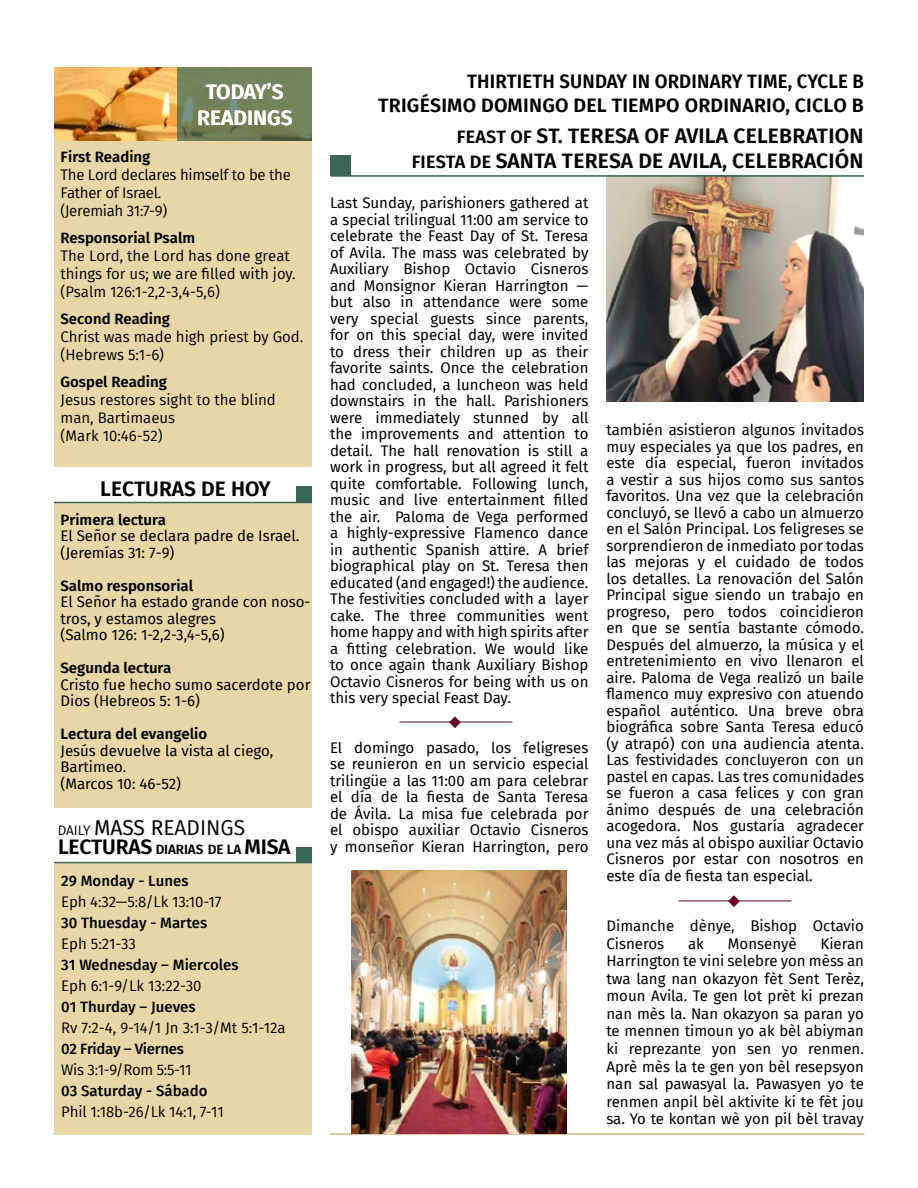
<style>
.page{position:relative;width:918px;height:1188px;background:#fff}
.page>*{position:absolute;margin:0;border:0;box-sizing:border-box;transform-origin:0 0}
.t1{font:600 21px/25.2px "Fira Sans";letter-spacing:.01em;color:#000;text-align:right}
.t2{font:600 21px/18.9px "Fira Sans";letter-spacing:-.01em;color:#000}
.t3{font:600 21px/25.2px "Fira Sans";color:#fff;text-align:center}
.t4{font:600 19.5px/23.4px "Fira Sans";letter-spacing:.01em;color:#000;text-align:right;scale:.95 1}
.t5{font:15px/16.5px "Fira Sans";color:#000}
.t6{font:15px/18px "Fira Sans";color:#000}
.t7{font:600 15px "Fira Sans";color:#000}
.t8{font:500 15px "Fira Sans";color:#000}
.t9{font:15px/18px "Fira Sans";letter-spacing:-.02em;color:#000}
.t10{font:500 15px "Fira Sans";letter-spacing:-.02em;color:#000}
.s1{font-weight:400;font-size:13.5px}
.s2{font-weight:400}
.s3{font-size:13.5px}
.s4{font-size:18px}
</style>
<div class="page">
<img style="left:606px;top:177px;width:258px;height:225px">
<img style="left:54px;top:68px;width:124px;height:73px">
<div style="left:54px;top:141px;width:258px;height:326px;background:#e8d7a6"></div>
<div style="left:54px;top:503px;width:258px;height:305px;background:#e8d7a6"></div>
<div style="left:54px;top:863px;width:258px;height:272px;background:#e8d7a6"></div>
<svg style="left:178px;top:68px;width:134px;height:73px;background:#718059"></svg>
<hr style="left:54px;top:502px;width:258px;height:1px;background:#396655">
<div style="left:296px;top:486px;width:16px;height:17px;background:#396655"></div>
<hr style="left:54px;top:862px;width:258px;height:1px;background:#396655">
<div style="left:296px;top:847px;width:16px;height:16px;background:#396655"></div>
<hr style="left:330px;top:1134px;width:534px;height:1px;background:#b9913f">
<hr style="left:331px;top:175px;width:533px;height:2px;background:#396655">
<div style="left:331px;top:155px;width:20px;height:21px;background:#396655"></div>
<img style="left:351px;top:871px;width:216px;height:263px">
<svg style="left:449px;top:716px;width:12px;height:12px"></svg>
<hr style="left:400px;top:722px;width:112px;height:1px;background:#640221">
<svg style="left:728px;top:895px;width:12px;height:12px"></svg>
<hr style="left:679px;top:901px;width:112px;height:1px;background:#640221">
<h1 class="t3" style="left:197px;top:78px;width:97px">TODAY’S<br>READINGS</h1>
<p class="t7" style="left:61px;top:144px;width:91px">First Reading</p>
<p class="t9" style="left:61px;top:165px;width:232px">The Lord declares himself to be the<br>Father of Israel.<br>(Jeremiah 31:7-9)</p>
<p class="t7" style="left:61px;top:225px;width:136px">Responsorial Psalm</p>
<p class="t6" style="left:61px;top:246px;width:237px">The Lord, the Lord has done great things for us; we are filled with joy. (Psalm 126:1-2,2-3,4-5,6)</p>
<p class="t7" style="left:61px;top:306px;width:111px">Second Reading</p>
<p class="t6" style="left:61px;top:327px;width:244px">Christ was made high priest by God. (Hebrews 5:1-6)</p>
<p class="t7" style="left:61px;top:369px;width:108px">Gospel Reading</p>
<p class="t6" style="left:61px;top:390px;width:217px">Jesus restores sight to the blind man, Bartimaeus<br>(Mark 10:46-52)</p>
<h1 class="t1" style="left:100px;top:475px;width:172px">LECTURAS DE HOY</h1>
<p class="t7" style="left:61px;top:507px;width:107px">Primera lectura</p>
<p class="t5" style="left:61px;top:527px;width:240px">El Señor se declara padre de Israel. (Jeremías 31: 7-9)</p>
<p class="t7" style="left:61px;top:573px;width:134px">Salmo responsorial</p>
<p class="t5" style="left:61px;top:593px;width:252px">El Señor ha estado grande con noso&shy;tros, y estamos alegres<br>(Salmo 126: 1-2,2-3,4-5,6)</p>
<p class="t7" style="left:61px;top:656px;width:112px">Segunda lectura</p>
<p class="t5" style="left:61px;top:676px;width:251px">Cristo fue hecho sumo sacerdote por<br>Dios (Hebreos 5: 1-6)</p>
<p class="t7" style="left:61px;top:722px;width:148px">Lectura del evangelio</p>
<p class="t5" style="left:61px;top:742px;width:214px">Jesús devuelve la vista al ciego,<br>Bartimeo.<br>(Marcos 10: 46-52)</p>
<h1 class="t2" style="left:58px;top:817px;width:234px"><span class="s1">DAILY</span> <span class="s2">MASS RE</span><span class="s2">ADINGS<br></span>LECTURAS <span class="s3">DIARIAS DE LA</span> MISA</h1>
<p class="t8" style="left:61px;top:869px;width:129px">29 Monday - Lunes</p>
<p class="t6" style="left:61px;top:892px;width:162px">Eph 4:32—5:8/Lk 13:10-17</p>
<p class="t8" style="left:61px;top:911px;width:148px">30 Thuesday - Martes</p>
<p class="t6" style="left:61px;top:934px;width:76px">Eph 5:21-33</p>
<p class="t8" style="left:61px;top:953px;width:179px">31 Wednesday – Miercoles</p>
<p class="t6" style="left:61px;top:976px;width:142px">Eph 6:1-9/Lk 13:22-30</p>
<p class="t8" style="left:61px;top:995px;width:136px">01 Thurday – Jueves</p>
<p class="t6" style="left:61px;top:1018px;width:226px">Rv 7:2-4, 9-14/1 Jn 3:1-3/Mt 5:1-12a</p>
<p class="t10" style="left:61px;top:1037px;width:124px">02 Friday – Viernes</p>
<p class="t6" style="left:61px;top:1060px;width:132px">Wis 3:1-9/Rom 5:5-11</p>
<p class="t8" style="left:61px;top:1079px;width:148px">03 Saturday - Sábado</p>
<p class="t6" style="left:61px;top:1102px;width:164px">Phil 1:18b-26/Lk 14:1, 7-11</p>
<h2 class="t4" style="left:378px;top:69px;width:513px">THIRTIETH SUNDAY IN ORDINARY TIME, CYCLE B<br>TRIGÉSIMO DOMINGO DEL TIEMPO ORDINARIO, CICLO B</h2>
<h1 class="t1" style="left:412px;top:122px;width:453px"><span class="s4">FEAST OF</span> ST. TERESA OF AVILA CELEBRATION<br><span class="s4">FIESTA DE</span> SANTA TERESA DE AVILA, CELEBRACIÓN</h1>
<p class="t5" style="left:330px;top:194px;width:260px;text-align:justify">Last Sunday, parishioners gathered at a special trilingual 11:00 am service to celebrate the Feast Day of St. Teresa of Avila. The mass was celebrated by Auxiliary Bishop Octavio Cisneros and Monsignor Kieran Harrington — but also in attendance were some very special guests since parents, for on this special day, were invited to dress their children up as their favorite saints. Once the celebration had concluded, a luncheon was held downstairs in the hall. Parishioners were immediately stunned by all the improvements and attention to detail. The hall renovation is still a work in progress, but all agreed it felt quite comfortable. Following lunch, music and live entertainment filled the air. Paloma de Vega performed a highly-expressive Flamenco dance in authentic Spanish attire. A brief biographical play on St. Teresa then educated (and engaged!) the audience.<br>The festivities concluded with a layer cake. The three communities went home happy and with high spirits after a fitting celebration. We would like to once again thank Auxiliary Bishop Octavio Cisneros for being with us on this very special Feast Day.</p>
<p class="t5" style="left:330px;top:739px;width:260px;text-align:justify">El domingo pasado, los feligreses se reunieron en un servicio especial trilingüe a las 11:00 am para celebrar el día de la fiesta de Santa Teresa de Ávila. La misa fue celebrada por el obispo auxiliar Octavio Cisneros y monseñor Kieran Harrington, pero</p>
<p class="t5" style="left:606px;top:421px;width:259px;text-align:justify">también asistieron algunos invitados muy especiales ya que los padres, en este día especial, fueron invitados a vestir a sus hijos como sus santos favoritos. Una vez que la celebración concluyó, se llevó a cabo un almuerzo en el Salón Principal. Los feligreses se sorprendieron de inmediato por todas las mejoras y el cuidado de todos los detalles. La renovación del Salón Principal sigue siendo un trabajo en progreso, pero todos coincidieron en que se sentía bastante cómodo.<br>Después del almuerzo, la música y el entretenimiento en vivo llenaron el aire. Paloma de Vega realizó un baile flamenco muy expresivo con atuendo español auténtico. Una breve obra biográfica sobre Santa Teresa educó (y atrapó) con una audiencia atenta.<br>Las festividades concluyeron con un pastel en capas. Las tres comunidades se fueron a casa felices y con gran ánimo después de una celebración acogedora. Nos gustaría agradecer una vez más al obispo auxiliar Octavio Cisneros por estar con nosotros en este día de fiesta tan especial.</p>
<p class="t5" style="left:606px;top:917px;width:259px;line-height:17.5px">Dimanche dènye, Bishop Octavio<br>Cisneros</p>
<p class="t5" style="left:688px;top:935px;width:17px">ak</p>
<p class="t5" style="left:728px;top:935px;width:70px">Monsenyè</p>
<p class="t5" style="left:606px;top:934px;width:259px;line-height:17.5px;text-align:justify;text-indent:214px">Kieran Harrington te vini selebre yon mèss an twa lang nan okazyon fèt Sent Terèz, moun Avila. Te gen lot prèt ki prezan nan mès la. Nan okazyon sa paran yo te mennen timoun yo ak bèl abiyman ki reprezante yon sen yo renmen.<br>Aprè mès la te gen yon bèl resepsyon nan sal pawasyal la. Pawasyen yo te renmen anpil bèl aktivite ki te fèt jou sa. Yo te kontan wè yon pil bèl travay</p>
</div>
